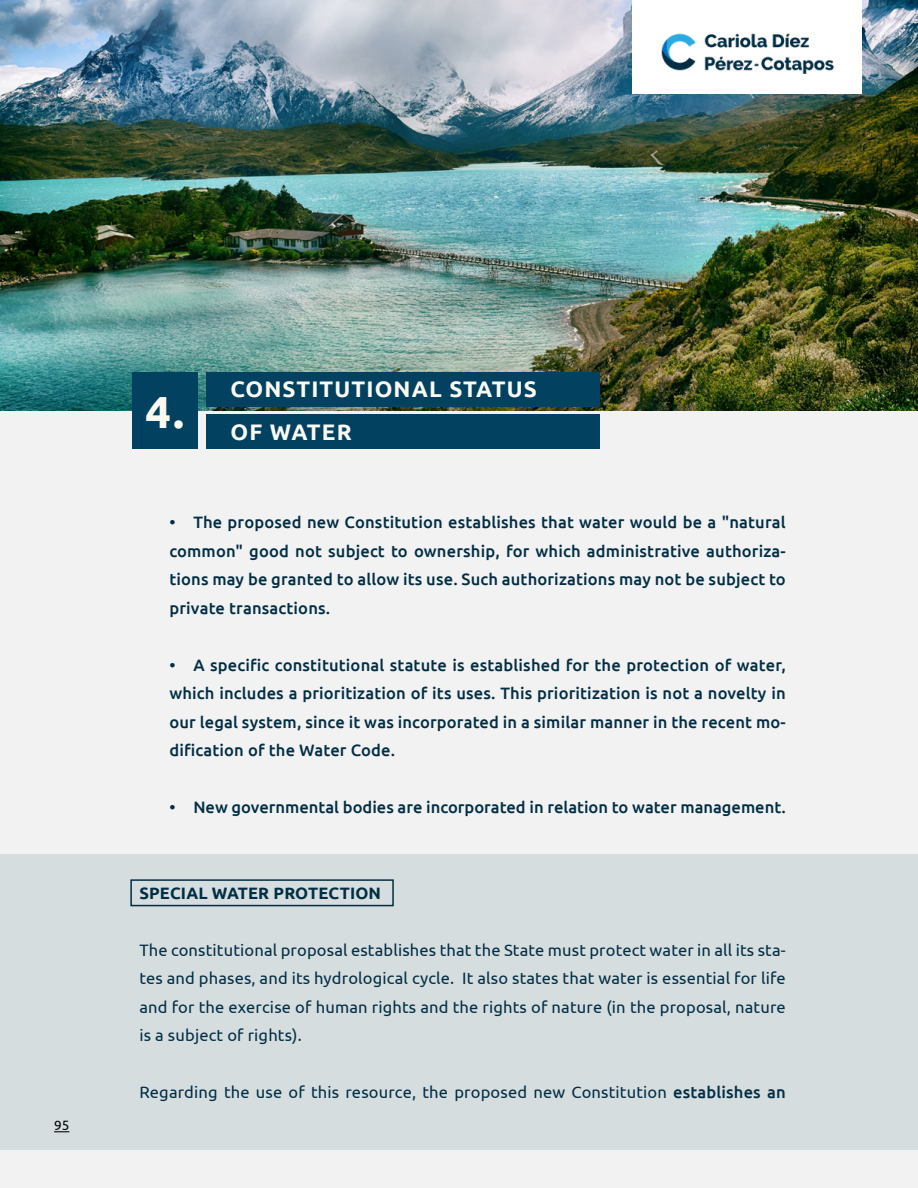
<style>
.page{position:relative;width:918px;height:1188px;background:#fff}
.page>*{position:absolute;margin:0;border:0;box-sizing:border-box;transform-origin:0 0}
.t1{font:700 45px "Ubuntu";color:#fafaf1}
.t2{font:700 22.5px/43.5px "Ubuntu";letter-spacing:.05em;color:#fafaf1}
.t3{font:500 16.5px/28.5px "Ubuntu";letter-spacing:.01em;color:#022e44;text-align:justify}
.t4{font:16.5px/28.5px "Ubuntu";letter-spacing:.01em;color:#022e44;text-align:justify}
.t5{font:700 16.5px "Ubuntu";letter-spacing:.01em;color:#022e44}
.t6{font:13.5px "Ubuntu";color:#000}
.s1{font-weight:500}
</style>
<div class="page">
<div style="left:0;top:368px;width:918px;height:820px;background:#f2f2f2"></div>
<img style="left:0;top:0;width:918px;height:410px">
<div style="left:0;top:854px;width:918px;height:296px;background:#d6dddf"></div>
<div style="left:130px;top:879px;width:264px;height:27px;border:2px solid #022e44"></div>
<div style="left:132px;top:372px;width:65px;height:77px;background:#024160"></div>
<div style="left:206px;top:414px;width:394px;height:35px;background:#024160"></div>
<div style="left:206px;top:372px;width:394px;height:35px;background:#024160"></div>
<svg style="left:54px;top:1131px;width:16px;height:1px"></svg>
<div style="left:633px;top:0;width:229px;height:94px;background:#fff"></div>
<img style="left:661px;top:33px;width:173px;height:41px">
<p class="t6" style="left:54px;top:1117px;width:33px">9595</p>
<h1 class="t1" style="left:145px;top:384px;width:40px">4.</h1>
<h2 class="t2" style="left:230px;top:367px;width:308px">CONSTITUTIONAL STATUS<br>OF WATER</h2>
<p class="t3" style="left:169px;top:507px;width:618px">• The proposed new Constitution establishes that water would be a "natural common" good not subject to ownership, for which administrative authoriza&shy;tions may be granted to allow its use. Such authorizations may not be subject to private transactions.</p>
<p class="t3" style="left:169px;top:650px;width:618px">• A specific constitutional statute is established for the protection of water, which includes a prioritization of its uses. This prioritization is not a novelty in our legal system, since it was incorporated in a similar manner in the recent mo&shy;dification of the Water Code.</p>
<p class="t3" style="left:169px;top:792px;width:618px">• New governmental bodies are incorporated in relation to water management.</p>
<p class="t5" style="left:139px;top:883px;width:243px">SPECIAL WATER PROTECTION</p>
<p class="t4" style="left:139px;top:935px;width:648px">The constitutional proposal establishes that the State must protect water in all its sta&shy;tes and phases, and its hydrological cycle. It also states that water is essential for life and for the exercise of human rights and the rights of nature (in the proposal, nature is a subject of rights).</p>
<p class="t4" style="left:139px;top:1077px;width:648px">Regarding the use of this resource, the proposed new Constitution <span class="s1">establishes an</span></p>
</div>
